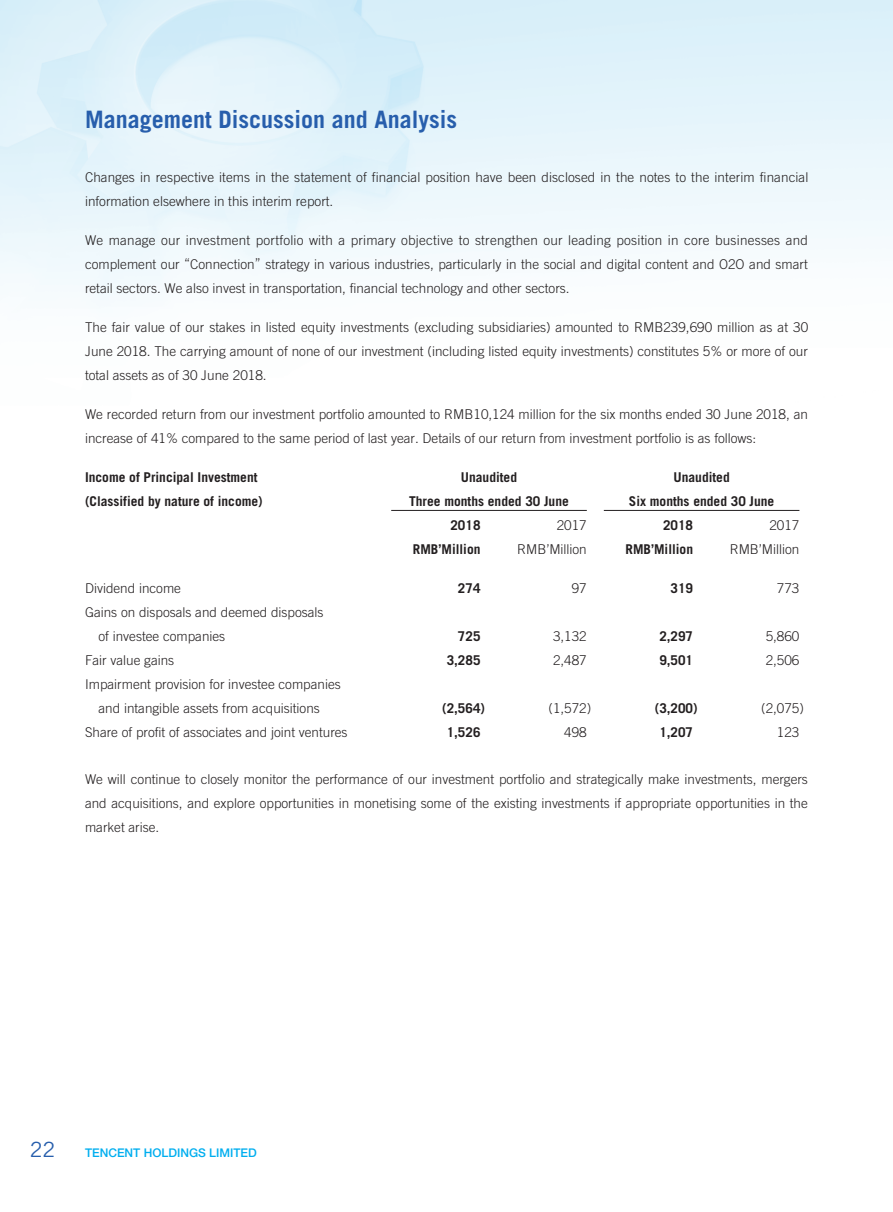
<style>
.page{position:relative;width:893px;height:1212px;background:#fff}
.page>*{position:absolute;margin:0;border:0;box-sizing:border-box;transform-origin:0 0}
.t1{font:700 24px "Trade Gothic LT Std";color:#275eac}
.t2{font:21px "Trade Gothic LT Std";color:#275eac}
._1__內文{font:300 13.5px/24px "Trade Gothic LT Std";color:#231f20;text-align:justify}
._1__內文-2{font:700 13.5px "Trade Gothic LT Std";color:#231f20}
.t3{font:500 12px "Helvetica Neue LT Std";color:#00aeef}
</style>
<div class="page">
<hr style="left:391px;top:510px;width:196px;height:1px;background:#231f20">
<hr style="left:604px;top:510px;width:195px;height:1px;background:#231f20">
<h1 class="t1" style="left:85px;top:104px;width:373px">Management Discussion and Analysis</h1>
<p class="_1__內文" style="left:85px;top:165px;width:725px">Changes in respective items in the statement of financial position have been disclosed in the notes to the interim financial information elsewhere in this interim report.</p>
<p class="_1__內文" style="left:85px;top:228px;width:724px">We manage our investment portfolio with a primary objective to strengthen our leading position in core businesses and complement our “Connection” strategy in various industries, particularly in the social and digital content and O2O and smart retail sectors. We also invest in transportation, financial technology and other sectors.</p>
<p class="_1__內文" style="left:85px;top:315px;width:725px">The fair value of our stakes in listed equity investments (excluding subsidiaries) amounted to RMB239,690 million as at 30<br>June 2018. The carrying amount of none of our investment (including listed equity investments) constitutes 5% or more of our total assets as of 30 June 2018.</p>
<p class="_1__內文" style="left:85px;top:402px;width:724px">We recorded return from our investment portfolio amounted to RMB10,124 million for the six months ended 30 June 2018, an increase of 41% compared to the same period of last year. Details of our return from investment portfolio is as follows:</p>
<p class="_1__內文-2" style="left:85px;top:469px;width:174px">Income of Principal Investment</p>
<p class="_1__內文-2" style="left:85px;top:493px;width:179px">(Classified by nature of income)</p>
<p class="_1__內文-2" style="left:461px;top:469px;width:58px">Unaudited</p>
<p class="_1__內文-2" style="left:409px;top:493px;width:161px">Three months ended 30 June</p>
<p class="_1__內文-2" style="left:673px;top:469px;width:58px">Unaudited</p>
<p class="_1__內文-2" style="left:629px;top:493px;width:147px">Six months ended 30 June</p>
<p class="_1__內文-2" style="left:450px;top:517px;width:32px">2018</p>
<p class="_1__內文" style="left:557px;top:513px;width:32px">2017</p>
<p class="_1__內文-2" style="left:663px;top:517px;width:32px">2018</p>
<p class="_1__內文" style="left:769px;top:513px;width:32px">2017</p>
<p class="_1__內文-2" style="left:413px;top:541px;width:69px">RMB’Million</p>
<p class="_1__內文" style="left:517px;top:537px;width:71px">RMB’Million</p>
<p class="_1__內文-2" style="left:626px;top:541px;width:69px">RMB’Million</p>
<p class="_1__內文" style="left:730px;top:537px;width:71px">RMB’Million</p>
<p class="_1__內文" style="left:85px;top:576px;width:98px">Dividend income</p>
<p class="_1__內文-2" style="left:458px;top:580px;width:24px">274</p>
<p class="_1__內文" style="left:572px;top:576px;width:17px">97</p>
<p class="_1__內文-2" style="left:671px;top:580px;width:24px">319</p>
<p class="_1__內文" style="left:777px;top:576px;width:24px">773</p>
<p class="_1__內文" style="left:85px;top:600px;width:240px">Gains on disposals and deemed disposals</p>
<p class="_1__內文" style="left:99px;top:624px;width:128px">of investee companies</p>
<p class="_1__內文-2" style="left:458px;top:628px;width:24px">725</p>
<p class="_1__內文" style="left:553px;top:624px;width:35px">3,132</p>
<p class="_1__內文-2" style="left:659px;top:628px;width:35px">2,297</p>
<p class="_1__內文" style="left:766px;top:624px;width:35px">5,860</p>
<p class="_1__內文" style="left:85px;top:648px;width:91px">Fair value gains</p>
<p class="_1__內文-2" style="left:447px;top:652px;width:35px">3,285</p>
<p class="_1__內文" style="left:553px;top:648px;width:35px">2,487</p>
<p class="_1__內文-2" style="left:659px;top:652px;width:35px">9,501</p>
<p class="_1__內文" style="left:766px;top:648px;width:35px">2,506</p>
<p class="_1__內文" style="left:85px;top:672px;width:257px">Impairment provision for investee companies</p>
<p class="_1__內文" style="left:99px;top:696px;width:223px">and intangible assets from acquisitions</p>
<p class="_1__內文-2" style="left:442px;top:700px;width:44px">(2,564)</p>
<p class="_1__內文" style="left:548px;top:696px;width:44px">(1,572)</p>
<p class="_1__內文-2" style="left:655px;top:700px;width:44px">(3,200)</p>
<p class="_1__內文" style="left:761px;top:696px;width:44px">(2,075)</p>
<p class="_1__內文" style="left:85px;top:720px;width:264px">Share of profit of associates and joint ventures</p>
<p class="_1__內文-2" style="left:447px;top:724px;width:35px">1,526</p>
<p class="_1__內文" style="left:564px;top:720px;width:24px">498</p>
<p class="_1__內文-2" style="left:659px;top:724px;width:35px">1,207</p>
<p class="_1__內文" style="left:777px;top:720px;width:24px">123</p>
<p class="_1__內文" style="left:85px;top:766px;width:724px">We will continue to closely monitor the performance of our investment portfolio and strategically make investments, mergers and acquisitions, and explore opportunities in monetising some of the existing investments if appropriate opportunities in the market arise.</p>
<h2 class="t2" style="left:30px;top:1137px;width:27px">22</h2>
<p class="t3" style="left:85px;top:1145px;width:173px">TENCENT HOLDINGS LIMITED</p>
</div>
